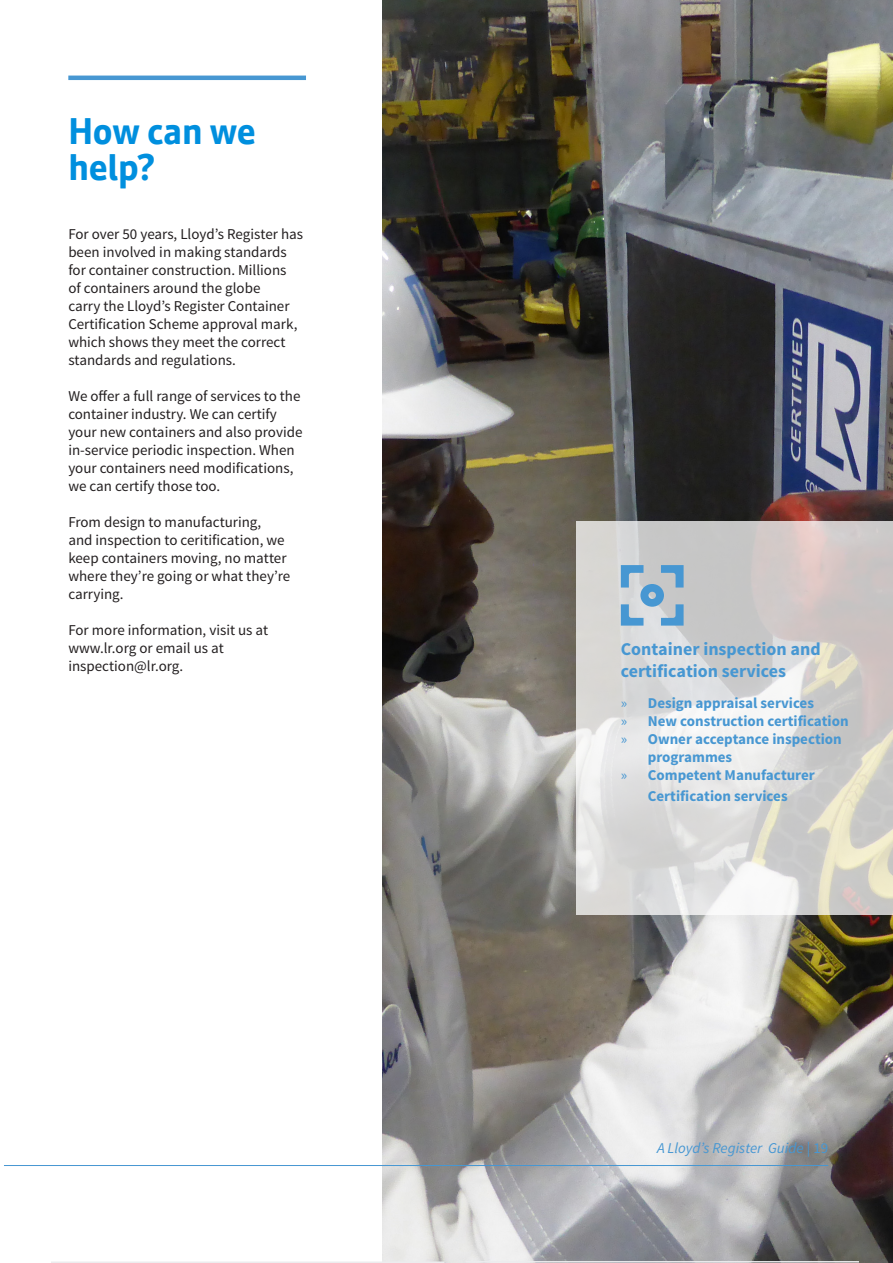
<style>
.page{position:relative;width:893px;height:1263px;background:#fff}
.page>*{position:absolute;margin:0;border:0;box-sizing:border-box;transform-origin:0 0}
.H4_-_Sub_l__blue{font:700 36px/36px "Calmetta";letter-spacing:-.005em;color:#008fde}
.t1{font:700 18px/21.6px "Source Sans Pro";color:#4797d2}
.t2{font:15px/18px "Source Sans Pro";color:#231f20}
.t3{font:700 15px/18px "Source Sans Pro";color:#4797d2}
.t4{font:italic 15px "Source Sans Pro";color:#4797d2}
.s1{font-weight:400}
.s2{font-style:normal}
</style>
<div class="page">
<img style="left:383px;top:0;width:510px;height:1263px">
<hr style="left:4px;top:1165px;width:824px;height:1px;background:#4797d2">
<hr style="left:51px;top:1261px;width:393px;height:2px;background:#ececee">
<hr style="left:466px;top:1261px;width:393px;height:1px;background:#ececee">
<hr style="left:68px;top:76px;width:238px;height:4px;background:#4797d2">
<svg style="left:576px;top:521px;width:317px;height:393px;background:#d9d7d4"></svg>
<svg style="left:621px;top:565px;width:63px;height:61px;background:#99b9d1"></svg>
<p class="H4_-_Sub_l__blue" style="left:68px;top:113px;width:189px">How can we help?</p>
<p class="t2" style="left:68px;top:225px;width:236px">For over 50 years, Lloyd’s Register has been involved in making standards for container construction. Millions<br>of containers around the globe<br>carry the Lloyd’s Register Container Certification Scheme approval mark, which shows they meet the correct standards and regulations.</p>
<p class="t2" style="left:68px;top:387px;width:236px">We offer a full range of services to the container industry. We can certify your new containers and also provide in-service periodic inspection. When your containers need modifications, we can certify those too.</p>
<p class="t2" style="left:68px;top:513px;width:223px">From design to manufacturing,<br>and inspection to ceritification, we keep containers moving, no matter where they’re going or what they’re carrying.</p>
<p class="t2" style="left:68px;top:621px;width:202px">For more information, visit us at www.lr.org or email us at</p>
<p class="t2" style="left:68px;top:657px;width:116px">inspection@lr.org.</p>
<p class="t1" style="left:621px;top:639px;width:201px">Container inspection and certification services</p>
<p class="t3" style="left:621px;top:694px;width:195px"><span class="s1">»</span> Design appraisal services</p>
<p class="t3" style="left:621px;top:712px;width:229px"><span class="s1">»</span> New construction certification</p>
<p class="t3" style="left:648px;top:730px;width:196px;text-indent:-27px"><span class="s1">»</span> Owner acceptance inspection programmes</p>
<p class="t3" style="left:621px;top:765px;width:195px;line-height:21px;text-align:center"><span class="s1">»</span> Competent Manufacturer<br>Certification services</p>
<p class="t4" style="left:657px;top:1139px;width:173px">A Lloyd’s Register Guide <span class="s2">| 19</span></p>
</div>
